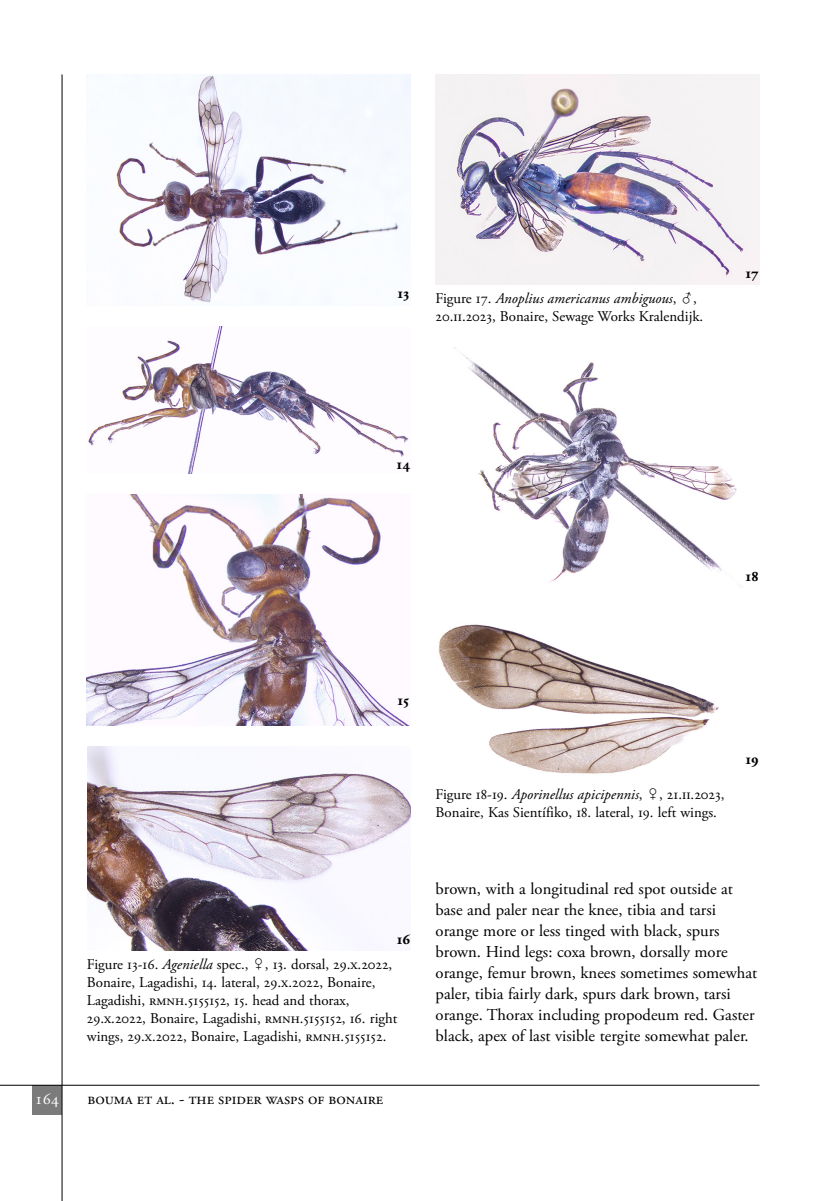
<style>
.page{position:relative;width:834px;height:1201px;background:#fff}
.page>*{position:absolute;margin:0;border:0;box-sizing:border-box;transform-origin:0 0}
.t1{font:16.62px/21px "Adobe Garamond Pro";color:#000}
.t2{font:16.62px "Adobe Garamond Pro";color:#fff}
.t3{font:14.88px/17.8px "Adobe Garamond Pro";color:#000}
.t4{font:700 14.88px "Adobe Garamond Exp";color:#000}
.s1{font-family:"Adobe Garamond Exp"}
.s2{font-style:italic}
.s3{font-family:"Universal Std Newswith Comm Pi"}
</style>
<div class="page">
<div style="left:32px;top:1085px;width:30px;height:30px;background:#7c7b7b"></div>
<hr style="left:62px;top:74px;width:1px;height:1126px;background:#000">
<img style="left:438px;top:624px;width:281px;height:150px">
<hr style="left:0;top:1084px;width:759px;height:1px;background:#000">
<img style="left:116px;top:74px;width:294px;height:229px">
<img style="left:88px;top:326px;width:321px;height:147px">
<img style="left:87px;top:494px;width:322px;height:231px">
<img style="left:87px;top:746px;width:324px;height:204px">
<img style="left:435px;top:74px;width:324px;height:210px">
<img style="left:453px;top:347px;width:289px;height:240px">
<p class="t4" style="left:397px;top:288px;width:13px">13</p>
<p class="t3" style="left:435px;top:290px;width:269px">Figure <span class="s1">17</span>. <span class="s2">Anoplius americanus ambiguous</span>, <span class="s3">♂</span>,<br><span class="s1">20</span>.<span class="s1">ii</span>.<span class="s1">2023</span>, Bonaire, Sewage Works Kralendijk.</p>
<p class="t4" style="left:745px;top:267px;width:15px">17</p>
<p class="t4" style="left:396px;top:459px;width:15px">14</p>
<p class="t4" style="left:745px;top:570px;width:14px">18</p>
<p class="t4" style="left:397px;top:694px;width:13px">15</p>
<p class="t4" style="left:396px;top:933px;width:15px">16</p>
<p class="t3" style="left:87px;top:956px;width:312px">Figure <span class="s1">13</span>-<span class="s1">16</span>. <span class="s2">Ageniella</span> spec., <span class="s3">♀</span>, <span class="s1">13</span>. dorsal, <span class="s1">29</span>.<span class="s1">x</span>.<span class="s1">2022</span>, Bonaire, Lagadishi, <span class="s1">14</span>. lateral, <span class="s1">29</span>.<span class="s1">x</span>.<span class="s1">2022</span>, Bonaire, Lagadishi, <span class="s1">rmnh</span>.<span class="s1">5155152</span>, <span class="s1">15</span>. head and thorax, <span class="s1">29</span>.<span class="s1">x</span>.<span class="s1">2022</span>, Bonaire, Lagadishi, <span class="s1">rmnh</span>.<span class="s1">5155152</span>, <span class="s1">16</span>. right wings, <span class="s1">29</span>.<span class="s1">x</span>.<span class="s1">2022</span>, Bonaire, Lagadishi, <span class="s1">rmnh</span>.<span class="s1">5155152</span>.</p>
<p class="t2" style="left:35px;top:1088px;width:26px">164</p>
<p class="t1" style="left:87px;top:1088px;width:28px">bouma</p>
<p class="t1" style="left:137px;top:1088px;width:62px">et al. - the</p>
<p class="t1" style="left:218px;top:1088px;width:22px">spider</p>
<p class="t1" style="left:266px;top:1088px;width:89px">wasps of bonaire</p>
<p class="t3" style="left:435px;top:786px;width:290px">Figure <span class="s1">18</span>-<span class="s1">19</span>. <span class="s2">Aporinellus apicipennis</span>, <span class="s3">♀</span>, <span class="s1">21</span>.<span class="s1">ii</span>.<span class="s1">2023</span>,<br>Bonaire, Kas Sientífiko, <span class="s1">18</span>. lateral, <span class="s1">19</span>. left wings.</p>
<p class="t4" style="left:745px;top:753px;width:15px">19</p>
<p class="t1" style="left:435px;top:878px;width:323px">brown, with a longitudinal red spot outside at base and paler near the knee, tibia and tarsi orange more or less tinged with black, spurs brown. Hind legs: coxa brown, dorsally more orange, femur brown, knees sometimes somewhat paler, tibia fairly dark, spurs dark brown, tarsi orange. Thorax including propodeum red. Gaster black, apex of last visible tergite somewhat paler.</p>
</div>
